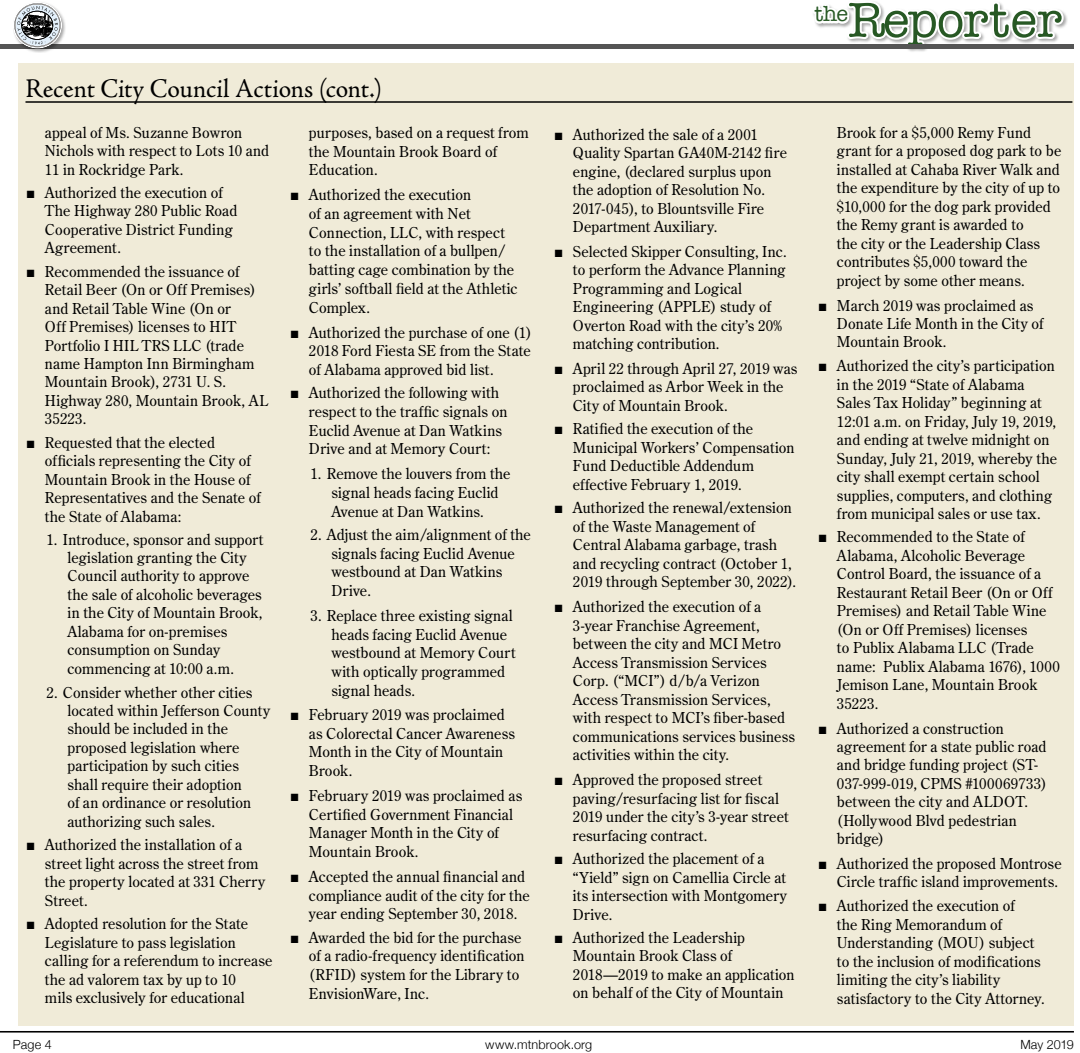
<style>
.page{position:relative;width:1080px;height:1053px;background:#fff}
.page>*{position:absolute;margin:0;border:0;box-sizing:border-box;transform-origin:0 0}
.t1{font:50.55px "American Typewriter";letter-spacing:-.02em;color:#275824}
.t2{font:27px "Adobe Jenson Pro";letter-spacing:-.005em;color:#000}
.t3{font:22.05px "American Typewriter";color:#275824}
.t4{font:15px/18.5px "Century Old Style Std";letter-spacing:.01em;color:#000}
.t5{font:300 12.6px "Helvetica Neue";letter-spacing:.01em;color:#000}
</style>
<div class="page">
<hr style="left:0;top:1031px;width:1074px;height:2px;background:#000">
<svg style="left:809px;top:2px;width:258px;height:49px"></svg>
<hr style="left:0;top:45px;width:1074px;height:4px;background:#555">
<div style="left:13px;top:1px;width:54px;height:52px;background:#000;opacity:.35"></div>
<svg style="left:13px;top:2px;width:49px;height:47px"></svg>
<div style="left:18px;top:63px;width:1056px;height:962px;background:#f0ebd8"></div>
<hr style="left:26px;top:101px;width:1046px;height:2px;background:#000">
<h2 class="t2" style="left:26px;top:73px;width:358px">Recent City Council Actions (cont.)</h2>
<p class="t4" style="left:45px;top:123px;width:226px">appeal of Ms. Suzanne Bowron<br>Nichols with respect to Lots 10 and<br>11 in Rockridge Park.</p>
<p class="t4" style="left:45px;top:183px;width:194px;text-indent:-18px">■ Authorized the execution of<br>The Highway 280 Public Road<br>Cooperative District Funding<br>Agreement.</p>
<p class="t4" style="left:45px;top:262px;width:224px;text-indent:-18px">■ Recommended the issuance of<br>Retail Beer (On or Off Premises) and Retail Table Wine (On or<br>Off Premises) licenses to HIT<br>Portfolio I HIL TRS LLC (trade name Hampton Inn Birmingham<br>Mountain Brook), 2731 U. S.<br>Highway 280, Mountain Brook, AL<br>35223.</p>
<p class="t4" style="left:45px;top:433px;width:217px;text-indent:-18px">■ Requested that the elected officials representing the City of<br>Mountain Brook in the House of<br>Representatives and the Senate of the State of Alabama:</p>
<p class="t4" style="left:67px;top:530px;width:197px;text-indent:-21px">1. Introduce, sponsor and support legislation granting the City<br>Council authority to approve the sale of alcoholic beverages in the City of Mountain Brook,<br>Alabama for on-premises consumption on Sunday commencing at 10:00 a.m.</p>
<p class="t4" style="left:67px;top:683px;width:204px;text-indent:-21px">2. Consider whether other cities located within Jefferson County should be included in the proposed legislation where participation by such cities shall require their adoption<br>of an ordinance or resolution authorizing such sales.</p>
<p class="t4" style="left:45px;top:836px;width:222px;text-indent:-18px">■ Authorized the installation of a street light across the street from the property located at 331 Cherry<br>Street.</p>
<p class="t4" style="left:45px;top:914px;width:229px;text-indent:-18px">■ Adopted resolution for the State Legislature to pass legislation calling for a referendum to increase the ad valorem tax by up to 10<br>mils exclusively for educational</p>
<p class="t4" style="left:309px;top:123px;width:221px">purposes, based on a request from the Mountain Brook Board of<br>Education.</p>
<p class="t4" style="left:309px;top:185px;width:210px;text-indent:-18px">■ Authorized the execution<br>of an agreement with Net<br>Connection, LLC, with respect to the installation of a bullpen/ batting cage combination by the girls’ softball field at the Athletic<br>Complex.</p>
<p class="t4" style="left:309px;top:322px;width:224px;text-align:justify;text-indent:-18px">■ Authorized the purchase of one (1)<br>2018 Ford Fiesta SE from the State of Alabama approved bid list.</p>
<p class="t4" style="left:309px;top:383px;width:200px;text-indent:-18px">■ Authorized the following with respect to the traffic signals on<br>Euclid Avenue at Dan Watkins<br>Drive and at Memory Court:</p>
<p class="t4" style="left:331px;top:464px;width:181px;text-indent:-21px">1. Remove the louvers from the signal heads facing Euclid<br>Avenue at Dan Watkins.</p>
<p class="t4" style="left:331px;top:525px;width:201px;text-indent:-21px">2. Adjust the aim/alignment of the signals facing Euclid Avenue westbound at Dan Watkins<br>Drive.</p>
<p class="t4" style="left:331px;top:606px;width:186px;text-indent:-21px">3. Replace three existing signal heads facing Euclid Avenue westbound at Memory Court with optically programmed signal heads.</p>
<p class="t4" style="left:309px;top:705px;width:208px;text-indent:-18px">■ February 2019 was proclaimed as Colorectal Cancer Awareness<br>Month in the City of Mountain<br>Brook.</p>
<p class="t4" style="left:309px;top:786px;width:215px;text-indent:-18px">■ February 2019 was proclaimed as<br>Certified Government Financial<br>Manager Month in the City of<br>Mountain Brook.</p>
<p class="t4" style="left:309px;top:867px;width:222px;text-indent:-18px">■ Accepted the annual financial and compliance audit of the city for the year ending September 30, 2018.</p>
<p class="t4" style="left:309px;top:928px;width:217px;text-indent:-18px">■ Awarded the bid for the purchase of a radio-frequency identification (RFID) system for the Library to<br>EnvisionWare, Inc.</p>
<h3 class="t3" style="left:814px;top:-3px;width:35px">the</h3>
<h1 class="t1" style="left:848px;top:-19px;width:215px">Reporter</h1>
<p class="t4" style="left:573px;top:125px;width:215px;text-indent:-18px">■ Authorized the sale of a 2001<br>Quality Spartan GA40M-2142 fire engine, (declared surplus upon the adoption of Resolution No.<br>2017-045), to Blountsville Fire<br>Department Auxiliary.</p>
<p class="t4" style="left:573px;top:242px;width:215px;text-indent:-18px">■ Selected Skipper Consulting, Inc. to perform the Advance Planning<br>Programming and Logical<br>Engineering (APPLE) study of<br>Overton Road with the city’s 20% matching contribution.</p>
<p class="t4" style="left:573px;top:359px;width:226px;text-indent:-18px">■ April 22 through April 27, 2019 was proclaimed as Arbor Week in the<br>City of Mountain Brook.</p>
<p class="t4" style="left:573px;top:419px;width:223px;text-indent:-18px">■ Ratified the execution of the<br>Municipal Workers’ Compensation<br>Fund Deductible Addendum effective February 1, 2019.</p>
<p class="t4" style="left:573px;top:498px;width:225px;text-indent:-18px">■ Authorized the renewal/extension of the Waste Management of<br>Central Alabama garbage, trash and recycling contract (October 1,<br>2019 through September 30, 2022).</p>
<p class="t4" style="left:573px;top:597px;width:224px;text-indent:-18px">■ Authorized the execution of a<br>3-year Franchise Agreement, between the city and MCI Metro<br>Access Transmission Services<br>Corp. (“MCI”) d/b/a Verizon<br>Access Transmission Services, with respect to MCI’s fiber-based communications services business activities within the city.</p>
<p class="t4" style="left:573px;top:770px;width:217px;text-indent:-18px">■ Approved the proposed street paving/resurfacing list for fiscal<br>2019 under the city’s 3-year street resurfacing contract.</p>
<p class="t4" style="left:573px;top:849px;width:216px;text-indent:-18px">■ Authorized the placement of a “Yield” sign on Camellia Circle at its intersection with Montgomery<br>Drive.</p>
<p class="t4" style="left:573px;top:928px;width:223px;text-indent:-18px">■ Authorized the Leadership<br>Mountain Brook Class of<br>2018—2019 to make an application on behalf of the City of Mountain</p>
<p class="t4" style="left:837px;top:123px;width:226px">Brook for a $5,000 Remy Fund grant for a proposed dog park to be installed at Cahaba River Walk and the expenditure by the city of up to $10,000 for the dog park provided the Remy grant is awarded to<br>the city or the Leadership Class contributes $5,000 toward the project by some other means.</p>
<p class="t4" style="left:837px;top:296px;width:208px;text-indent:-18px">■ March 2019 was proclaimed as<br>Donate Life Month in the City of<br>Mountain Brook.</p>
<p class="t4" style="left:837px;top:356px;width:222px;text-indent:-18px">■ Authorized the city’s participation in the 2019 “State of Alabama Sales Tax Holiday” beginning at 12:01 a.m. on Friday, July 19, 2019, and ending at twelve midnight on Sunday, July 21, 2019, whereby the city shall exempt certain school supplies, computers, and clothing from municipal sales or use tax.</p>
<p class="t4" style="left:837px;top:527px;width:224px;text-indent:-18px">■ Recommended to the State of<br>Alabama, Alcoholic Beverage<br>Control Board, the issuance of a<br>Restaurant Retail Beer (On or Off<br>Premises) and Retail Table Wine (On or Off Premises) licenses<br>to Publix Alabama LLC (Trade name: Publix Alabama 1676), 1000<br>Jemison Lane, Mountain Brook<br>35223.</p>
<p class="t4" style="left:837px;top:719px;width:211px;text-indent:-18px">■ Authorized a construction agreement for a state public road and bridge funding project (ST-<br>037-999-019, CPMS #100069733) between the city and ALDOT. (Hollywood Blvd pedestrian bridge)</p>
<p class="t4" style="left:819px;top:854px;width:244px;text-align:right">■ Authorized the proposed Montrose<br>Circle traffic island improvements.</p>
<p class="t4" style="left:837px;top:896px;width:209px;text-indent:-18px">■ Authorized the execution of<br>the Ring Memorandum of<br>Understanding (MOU) subject to the inclusion of modifications limiting the city’s liability satisfactory to the City Attorney.</p>
<p class="t5" style="left:13px;top:1034px;width:40px">Page 4</p>
<p class="t5" style="left:485px;top:1034px;width:109px">www.mtnbrook.org</p>
<p class="t5" style="left:1020px;top:1034px;width:55px">May 2019</p>
</div>
